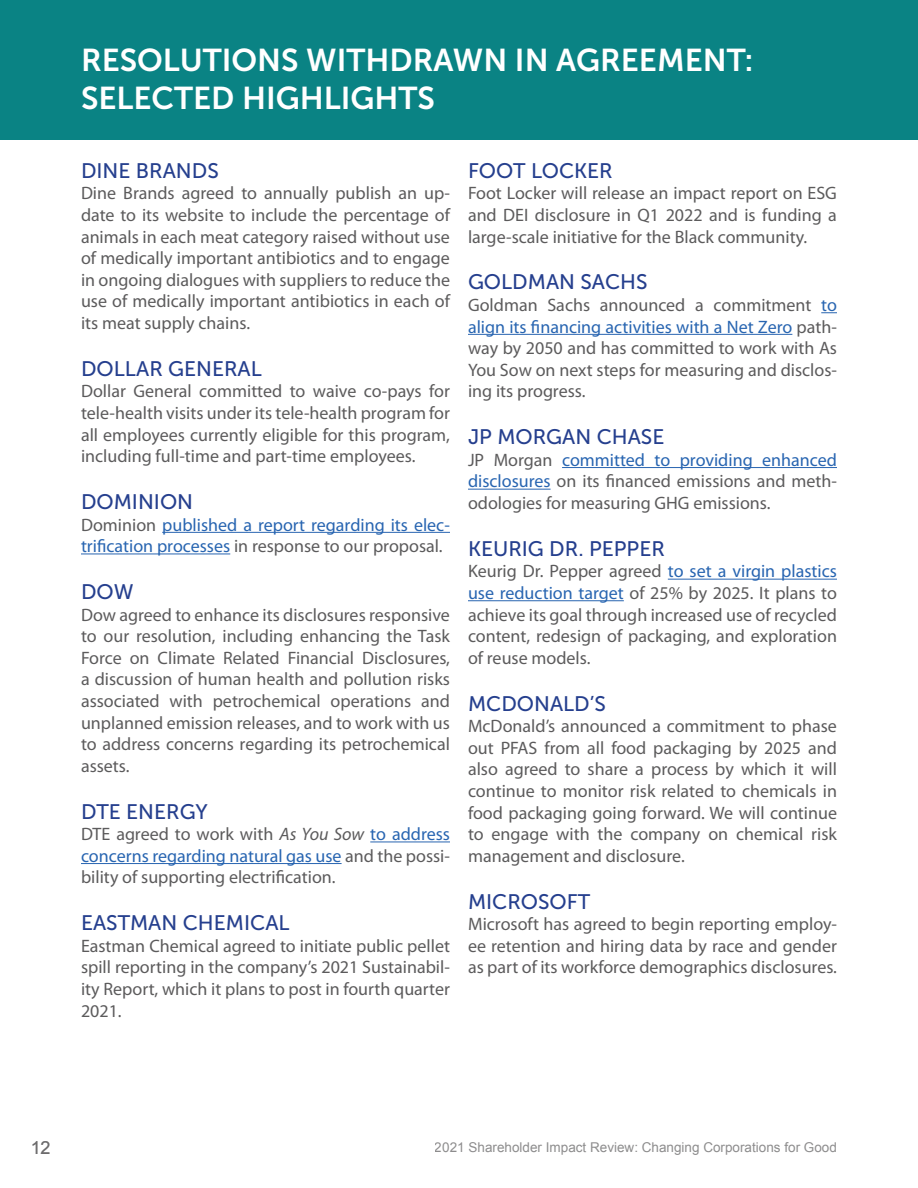
<style>
.page{position:relative;width:918px;height:1188px;background:#fff}
.page>*{position:absolute;margin:0;border:0;box-sizing:border-box;transform-origin:0 0}
.t1{font:31.5px/37.8px "Museo Sans 700";color:#fff}
.t2{font:21px "Museo Sans 500";color:#253f8e}
.t3{font:18px/21.6px "Myriad Pro";color:#5c5b5c;text-align:justify}
.t4{font:18px/21.6px "Myriad Pro";color:#2865b1}
.t5{font:18px "Arial";color:#5c5b5c}
.t6{font:13.5px "Arial";color:#5c5b5c}
.s1{color:#5c5b5c}
.s2{font-style:italic}
.s3{color:#2865b1}
</style>
<div class="page">
<hr style="left:162px;top:532px;width:288px;height:1px;background:#2865b1">
<hr style="left:81px;top:553px;width:149px;height:1px;background:#2865b1">
<hr style="left:370px;top:841px;width:80px;height:1px;background:#2865b1">
<hr style="left:81px;top:863px;width:261px;height:1px;background:#2865b1">
<svg style="left:821px;top:312px;width:16px;height:1px"></svg>
<hr style="left:468px;top:334px;width:324px;height:1px;background:#2865b1">
<hr style="left:562px;top:467px;width:275px;height:1px;background:#2865b1">
<hr style="left:468px;top:489px;width:83px;height:1px;background:#2865b1">
<hr style="left:668px;top:579px;width:169px;height:1px;background:#2865b1">
<hr style="left:468px;top:600px;width:156px;height:1px;background:#2865b1">
<div style="left:0;top:0;width:918px;height:139px;background:#0a8384"></div>
<h1 class="t1" style="left:81px;top:41px;width:674px">RESOLUTIONS WITHDRAWN IN AGREEMENT:<br>SELECTED HIGHLIGHTS</h1>
<p class="t2" style="left:81px;top:159px;width:139px">DINE BRANDS</p>
<p class="t3" style="left:81px;top:182px;width:371px">Dine Brands agreed to annually publish an up&shy;date to its website to include the percentage of animals in each meat category raised without use of medically important antibiotics and to engage in ongoing dialogues with suppliers to reduce the use of medically important antibiotics in each of its meat supply chains.</p>
<p class="t2" style="left:81px;top:357px;width:182px">DOLLAR GENERAL</p>
<p class="t3" style="left:81px;top:380px;width:371px">Dollar General committed to waive co-pays for tele-health visits under its tele-health program for all employees currently eligible for this program, including full-time and part-time employees.</p>
<p class="t2" style="left:81px;top:490px;width:114px">DOMINION</p>
<p class="t4" style="left:81px;top:513px;width:370px"><span class="s1">Dominion</span> published a report regarding its elec&shy;trification processes <span class="s1">in response to our proposal.</span></p>
<p class="t2" style="left:81px;top:580px;width:54px">DOW</p>
<p class="t3" style="left:81px;top:603px;width:371px">Dow agreed to enhance its disclosures responsive to our resolution, including enhancing the Task Force on Climate Related Financial Disclosures, a discussion of human health and pollution risks associated with petrochemical operations and unplanned emission releases, and to work with us to address concerns regarding its petrochemical assets.</p>
<p class="t2" style="left:81px;top:800px;width:128px">DTE ENERGY</p>
<p class="t3" style="left:81px;top:823px;width:371px">DTE agreed to work with <span class="s2">As You Sow</span> <span class="s3">to address concerns regarding natural gas use</span> and the possi&shy;bility of supporting electrification.</p>
<p class="t2" style="left:81px;top:911px;width:210px">EASTMAN CHEMICAL</p>
<p class="t3" style="left:81px;top:935px;width:371px">Eastman Chemical agreed to initiate public pellet spill reporting in the company’s 2021 Sustainabil&shy;ity Report, which it plans to post in fourth quarter 2021.</p>
<p class="t2" style="left:468px;top:159px;width:146px">FOOT LOCKER</p>
<p class="t3" style="left:468px;top:182px;width:371px">Foot Locker will release an impact report on ESG and DEI disclosure in Q1 2022 and is funding a large-scale initiative for the Black community.</p>
<p class="t2" style="left:468px;top:271px;width:181px">GOLDMAN SACHS</p>
<p class="t3" style="left:468px;top:294px;width:371px">Goldman Sachs announced a commitment <span class="s3">to align its financing activities with a Net Zero</span> path&shy;way by 2050 and has committed to work with As You Sow on next steps for measuring and disclos&shy;ing its progress.</p>
<p class="t2" style="left:468px;top:425px;width:198px">JP MORGAN CHASE</p>
<p class="t3" style="left:468px;top:449px;width:371px">JP Morgan <span class="s3">committed to providing enhanced disclosures</span> on its financed emissions and meth&shy;odologies for measuring GHG emissions.</p>
<p class="t2" style="left:468px;top:537px;width:198px">KEURIG DR. PEPPER</p>
<p class="t3" style="left:468px;top:560px;width:371px">Keurig Dr. Pepper agreed <span class="s3">to set a virgin plastics use reduction target</span> of 25% by 2025. It plans to achieve its goal through increased use of recycled content, redesign of packaging, and exploration of reuse models.</p>
<p class="t2" style="left:468px;top:692px;width:139px">MCDONALD’S</p>
<p class="t3" style="left:468px;top:715px;width:371px">McDonald’s announced a commitment to phase out PFAS from all food packaging by 2025 and also agreed to share a process by which it will continue to monitor risk related to chemicals in food packaging going forward. We will continue to engage with the company on chemical risk management and disclosure.</p>
<p class="t2" style="left:468px;top:890px;width:124px">MICROSOFT</p>
<p class="t3" style="left:468px;top:913px;width:371px">Microsoft has agreed to begin reporting employ&shy;ee retention and hiring data by race and gender as part of its workforce demographics disclosures.</p>
<p class="t5" style="left:30px;top:1136px;width:22px">12</p>
<p class="t6" style="left:435px;top:1139px;width:404px">2021 Shareholder Impact Review: Changing Corporations for Good</p>
</div>
